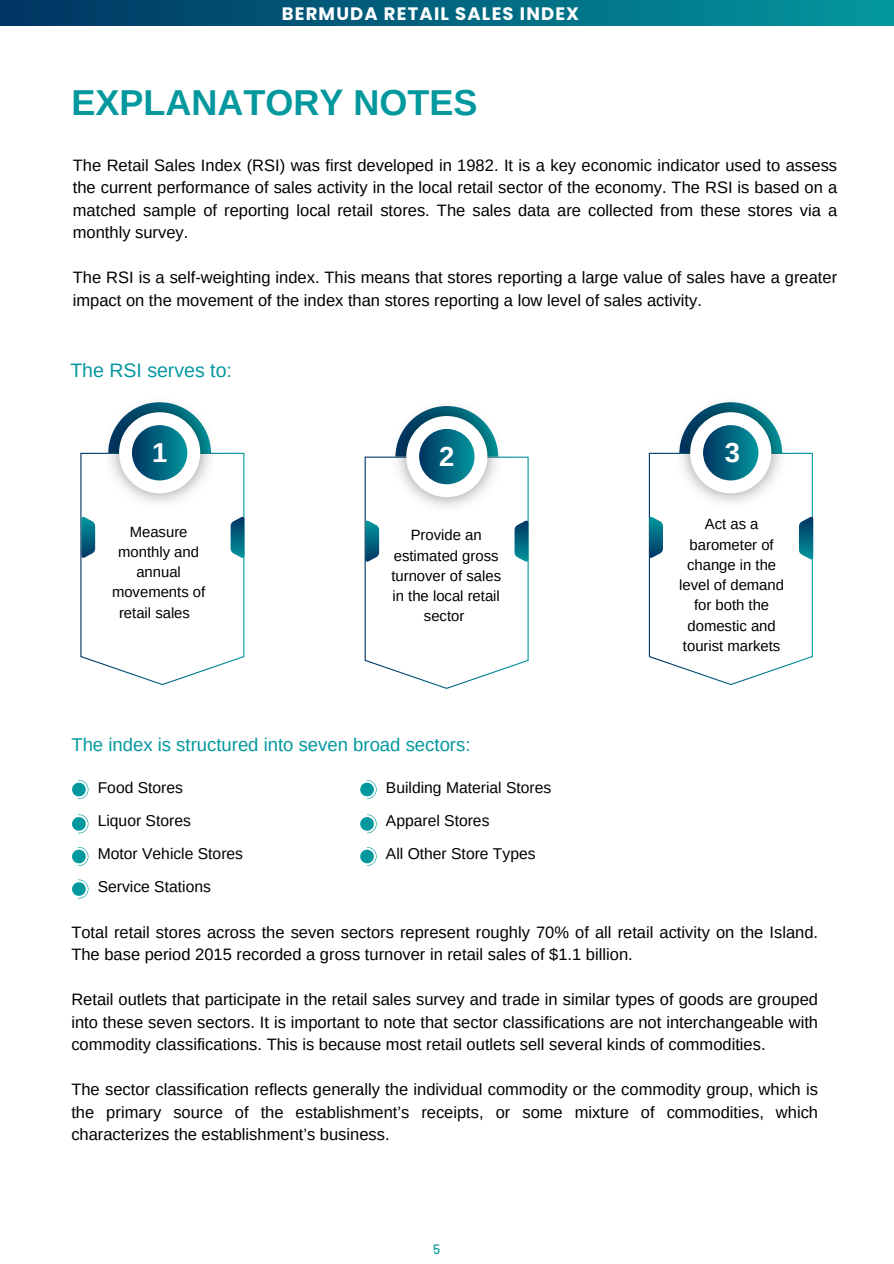
<style>
.page{position:relative;width:894px;height:1264px;background:#fff}
.page>*{position:absolute;margin:0;border:0;box-sizing:border-box;transform-origin:0 0}
.t1{font:700 36px "Arimo";color:#03989e}
.t2{font:700 27.45px "Arimo";color:#fff}
.t3{font:19.5px "Arimo";color:#03989e}
.t4{font:18.45px "Arimo";color:#03989e}
.t5{font:700 18px "Poppins";letter-spacing:.065em;color:#fff}
.t6{font:16.5px/22.5px "Arimo";color:#000;text-align:justify}
.t7{font:15.6px/33.2px "Arimo";color:#000}
.t8{font:14.85px/20.2px "Arimo";color:#000;text-align:center}
.t9{font:500 13.5px "Barlow";color:#03989e}
</style>
<div class="page">
<svg style="left:72px;top:780px;width:16px;height:19px"></svg>
<svg style="left:360px;top:780px;width:16px;height:19px"></svg>
<svg style="left:72px;top:814px;width:16px;height:19px"></svg>
<svg style="left:360px;top:814px;width:16px;height:19px"></svg>
<svg style="left:72px;top:847px;width:16px;height:19px"></svg>
<svg style="left:360px;top:847px;width:16px;height:19px"></svg>
<svg style="left:72px;top:879px;width:16px;height:19px"></svg>
<img style="left:117px;top:402px;width:85px;height:22px">
<img style="left:405px;top:406px;width:84px;height:21px">
<img style="left:688px;top:402px;width:85px;height:22px">
<div style="left:119px;top:412px;width:81px;height:81px;background:#fff;border-radius:50%"></div>
<div style="left:406px;top:416px;width:81px;height:81px;background:#fff;border-radius:50%"></div>
<div style="left:690px;top:412px;width:81px;height:81px;background:#fff;border-radius:50%"></div>
<svg style="left:80px;top:424px;width:164px;height:261px"></svg>
<svg style="left:364px;top:427px;width:164px;height:262px"></svg>
<svg style="left:648px;top:424px;width:165px;height:261px"></svg>
<div style="left:0;top:0;width:893px;height:25px;background:linear-gradient(to right,#003462,#03979e)"></div>
<h4 class="t5" style="left:282px;top:1px;width:299px">BERMUDA RETAIL SALES INDEX</h4>
<h2 class="t1" style="left:71px;top:82px;width:407px">EXPLANATORY NOTES</h2>
<h4 class="t6" style="left:73px;top:154px;width:765px">The Retail Sales Index (RSI) was first developed in 1982. It is a key economic indicator used to assess the current performance of sales activity in the local retail sector of the economy. The RSI is based on a matched sample of reporting local retail stores. The sales data are collected from these stores via a monthly survey.</h4>
<h4 class="t6" style="left:73px;top:266px;width:765px">The RSI is a self-weighting index. This means that stores reporting a large value of sales have a greater impact on the movement of the index than stores reporting a low level of sales activity.</h4>
<h1 class="t3" style="left:70px;top:359px;width:163px">The RSI serves to:</h1>
<p class="t2" style="left:152px;top:437px;width:17px">1</p>
<p class="t2" style="left:439px;top:441px;width:17px">2</p>
<p class="t2" style="left:724px;top:437px;width:17px">3</p>
<p class="t8" style="left:112px;top:521px;width:95px">Measure monthly and annual movements of retail sales</p>
<p class="t8" style="left:391px;top:525px;width:111px">Provide an estimated gross turnover of sales in the local retail sector</p>
<h3 class="t8" style="left:679px;top:514px;width:106px">Act as a barometer of change in the level of demand for both the domestic and tourist markets</h3>
<h3 class="t4" style="left:71px;top:734px;width:400px">The index is structured into seven broad sectors:</h3>
<p class="t7" style="left:98px;top:770px;width:147px">Food Stores<br>Liquor Stores<br>Motor Vehicle Stores</p>
<p class="t7" style="left:98px;top:870px;width:115px">Service Stations</p>
<p class="t7" style="left:386px;top:770px;width:167px">Building Material Stores<br>Apparel Stores</p>
<p class="t7" style="left:386px;top:837px;width:151px">All Other Store Types</p>
<p class="t6" style="left:71px;top:920px;width:748px">Total retail stores across the seven sectors represent roughly 70% of all retail activity on the Island.<br>The base period 2015 recorded a gross turnover in retail sales of $1.1 billion.</p>
<p class="t6" style="left:71px;top:988px;width:748px">Retail outlets that participate in the retail sales survey and trade in similar types of goods are grouped into these seven sectors. It is important to note that sector classifications are not interchangeable with commodity classifications. This is because most retail outlets sell several kinds of commodities.</p>
<p class="t6" style="left:71px;top:1078px;width:748px">The sector classification reflects generally the individual commodity or the commodity group, which is the primary source of the establishment’s receipts, or some mixture of commodities, which characterizes the establishment’s business.</p>
<p class="t9" style="left:433px;top:1240px;width:9px">5</p>
</div>
